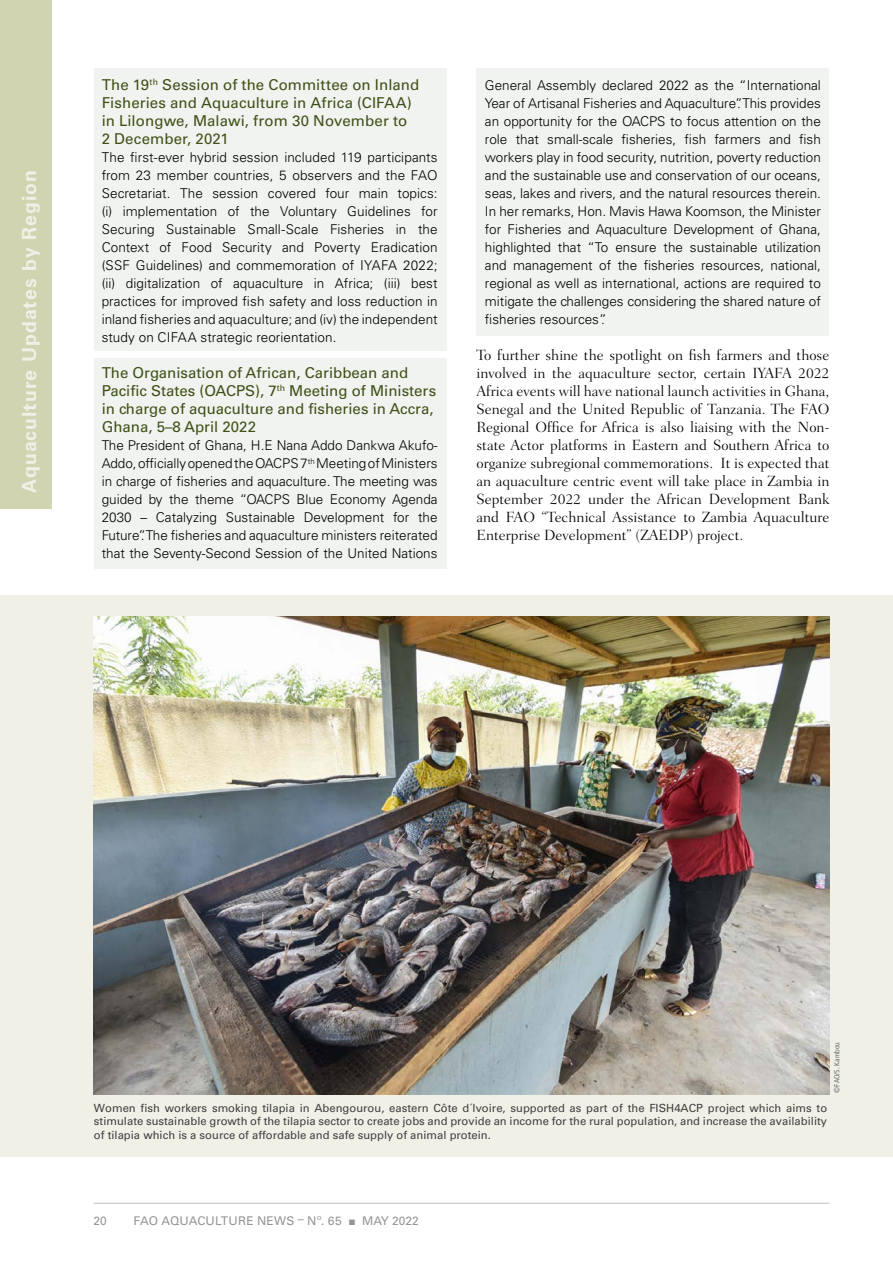
<style>
.page{position:relative;width:893px;height:1263px;background:#fff}
.page>*{position:absolute;margin:0;border:0;box-sizing:border-box;transform-origin:0 0}
.t1{font:700 19.5px "Univers LT Std";letter-spacing:.05em;color:#f0f0e6}
.t2{font:300 15px/18px "Fairfield LT Std";color:#000;text-align:justify}
.t3{font:15px/18px "Univers LT Std";color:#3e5017}
.t4{font:300 13.5px/18px "Univers LT Std";color:#000;text-align:justify}
.t5{font:12px "Univers LT Std";color:#939598}
.t6{font:11.25px/13.5px "Univers LT Std";color:#414042;text-align:justify}
.t7{font:condensed 7.5px "Frutiger LT Std";color:#6d6e71}
.s1{font-family:"Times New Roman"}
</style>
<div class="page">
<hr style="left:94px;top:1203px;width:735px;height:1px;background:#bcbec0">
<div style="left:0;top:0;width:51px;height:509px;background:#d0d4b0"></div>
<div style="left:94px;top:68px;width:352px;height:283px;background:#f0f3ef"></div>
<div style="left:94px;top:358px;width:352px;height:211px;background:#f0f3ef"></div>
<div style="left:476px;top:68px;width:353px;height:268px;background:#f0f3ef"></div>
<div style="left:0;top:595px;width:893px;height:562px;background:#f0f0e6"></div>
<img style="left:94px;top:617px;width:736px;height:477px">
<h1 class="t1" style="left:18px;top:493px;width:325px;rotate:-90deg">Aquaculture Updates by Region</h1>
<p class="t3" style="left:102px;top:76px;width:319px">The 19<sup>th</sup> Session of the Committee on Inland Fisheries and Aquaculture in Africa (CIFAA) in Lilongwe, Malawi, from 30 November to<br>2 December, 2021</p>
<p class="t4" style="left:102px;top:148px;width:337px">The first-ever hybrid session included 119 participants from 23 member countries, 5 observers and the FAO Secretariat. The session covered four main topics: (i) implementation of the Voluntary Guidelines for Securing Sustainable Small-Scale Fisheries in the Context of Food Security and Poverty Eradication (SSF Guidelines) and commemoration of IYAFA 2022; (ii) digitalization of aquaculture in Africa; (iii) best practices for improved fish safety and loss reduction in inland fisheries and aquaculture; and (iv) the independent study on CIFAA strategic reorientation.</p>
<p class="t3" style="left:102px;top:364px;width:336px">The Organisation of African, Caribbean and Pacific States (OACPS), 7<sup>th</sup> Meeting of Ministers in charge of aquaculture and fisheries in Accra, Ghana, 5–8 April 2022</p>
<p class="t4" style="left:102px;top:436px;width:337px">The President of Ghana, H.E Nana Addo Dankwa Akufo-Addo, officially opened the OACPS 7<sup>th</sup> Meeting of Ministers in charge of fisheries and aquaculture. The meeting was guided by the theme “OACPS Blue Economy Agenda 2030 – Catalyzing Sustainable Development for the Future”. The fisheries and aquaculture ministers reiterated that the Seventy-Second Session of the United Nations</p>
<p class="t4" style="left:485px;top:76px;width:337px">General Assembly declared 2022 as the “International Year of Artisanal Fisheries and Aquaculture”. This provides an opportunity for the OACPS to focus attention on the role that small-scale fisheries, fish farmers and fish workers play in food security, nutrition, poverty reduction and the sustainable use and conservation of our oceans, seas, lakes and rivers, and the natural resources therein.<br>In her remarks, Hon. Mavis Hawa Koomson, the Minister for Fisheries and Aquaculture Development of Ghana, highlighted that “To ensure the sustainable utilization and management of the fisheries resources, national, regional as well as international, actions are required to mitigate the challenges considering the shared nature of fisheries resources”.</p>
<p class="t2" style="left:476px;top:346px;width:354px">To further shine the spotlight on fish farmers and those involved in the aquaculture sector, certain IYAFA 2022<br>Africa events will have national launch activities in Ghana, Senegal and the United Republic of Tanzania. The FAO Regional Office for Africa is also liaising with the Non&shy;state Actor platforms in Eastern and Southern Africa to organize subregional commemorations. It is expected that an aquaculture centric event will take place in Zambia in September 2022 under the African Development Bank and FAO “Technical Assistance to Zambia Aquaculture Enterprise Development” (ZAEDP) project.</p>
<p class="t7" style="left:832px;top:1092px;width:52px;rotate:-90deg">©FAO/S. Kambou</p>
<p class="t6" style="left:94px;top:1101px;width:735px">Women fish workers smoking tilapia in Abengourou, eastern Côte d´Ivoire, supported as part of the FISH4ACP project which aims to stimulate sustainable growth of the tilapia sector to create jobs and provide an income for the rural population, and increase the availability of tilapia which is a source of affordable and safe supply of animal protein.</p>
<p class="t5" style="left:94px;top:1213px;width:15px">20</p>
<p class="t5" style="left:134px;top:1213px;width:287px">FAO AQUACULTURE NEWS – Nº. 65 <span class="s1">■</span> MAY 2022</p>
</div>
